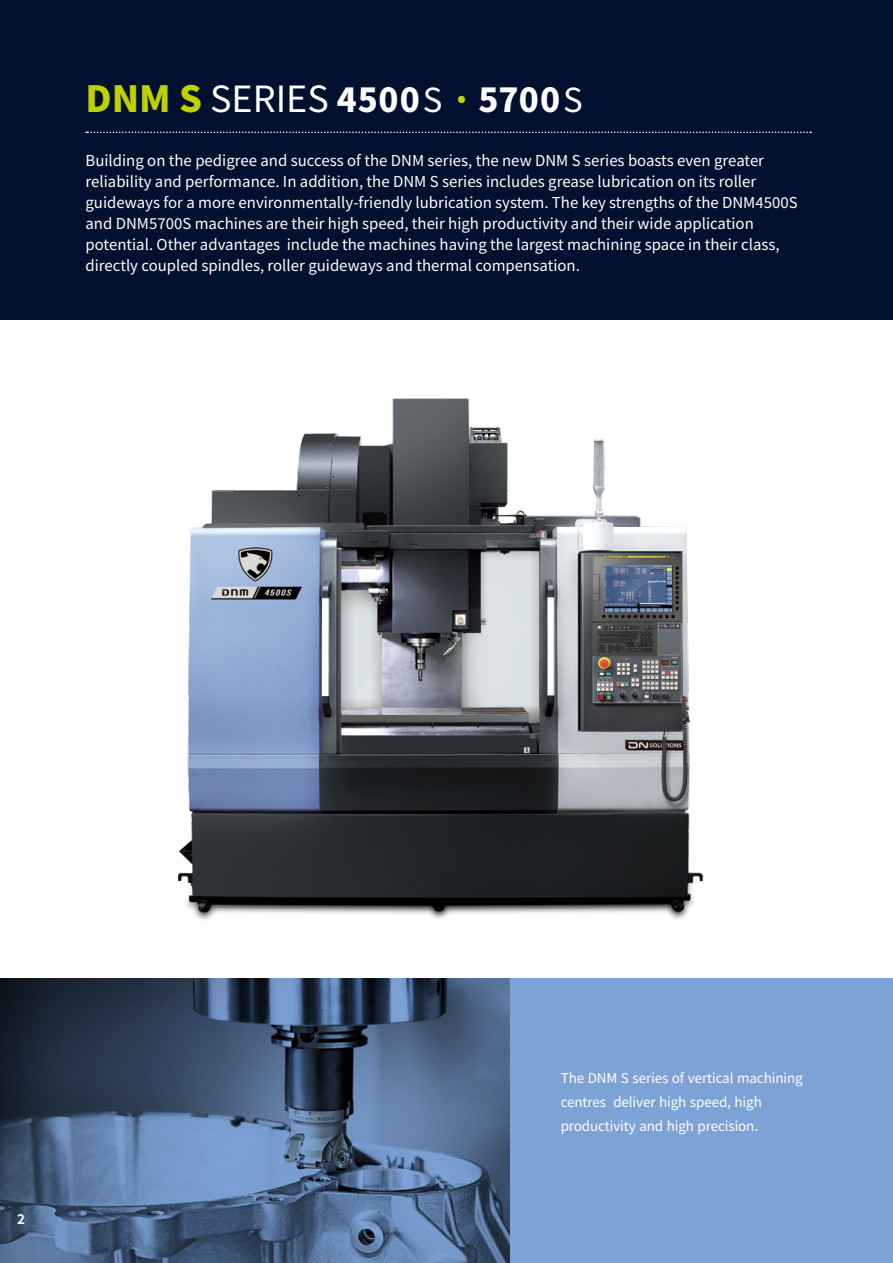
<style>
.page{position:relative;width:893px;height:1263px;background:#fff}
.page>*{position:absolute;margin:0;border:0;box-sizing:border-box;transform-origin:0 0}
.t1{font:900 33px "Noto Sans KR";letter-spacing:.02em;color:#fff}
.t2{font:15px/21px "Noto Sans KR";color:#fff}
.t3{font:13.5px/24px "Noto Sans KR";letter-spacing:-.01em;color:#fff}
.t4{font:700 13.5px "Noto Sans KR";color:#fff}
.s1{font-size:36px;color:#bfd200}
.s2{font-weight:400;font-size:36px}
.s3{font-weight:400}
.s4{color:#bfd200}
</style>
<div class="page">
<div style="left:509px;top:978px;width:384px;height:285px;background:#7da3d6"></div>
<div style="left:0;top:0;width:893px;height:320px;background:#00102f"></div>
<svg style="left:86px;top:132px;width:725px;height:1px"></svg>
<svg style="left:0;top:978px;width:509px;height:285px;background:#475e7e"></svg>
<img style="left:177px;top:398px;width:527px;height:522px">
<h1 class="t1" style="left:86px;top:81px;width:499px"><span class="s1">DNM S</span> <span class="s2">SERIES</span> 4500<span class="s3">S</span> <span class="s4">·</span> 5700<span class="s3">S</span></h1>
<p class="t2" style="left:86px;top:150px;width:714px">Building on the pedigree and success of the DNM series, the new DNM S series boasts even greater reliability and performance. In addition, the DNM S series includes grease lubrication on its roller guideways for a more environmentally-friendly lubrication system. The key strengths of the DNM4500S and DNM5700S machines are their high speed, their high productivity and their wide application potential. Other advantages include the machines having the largest machining space in their class, directly coupled spindles, roller guideways and thermal compensation.</p>
<p class="t4" style="left:17px;top:1211px;width:9px">2</p>
<p class="t3" style="left:561px;top:1066px;width:243px">The DNM S series of vertical machining centres deliver high speed, high productivity and high precision.</p>
</div>
